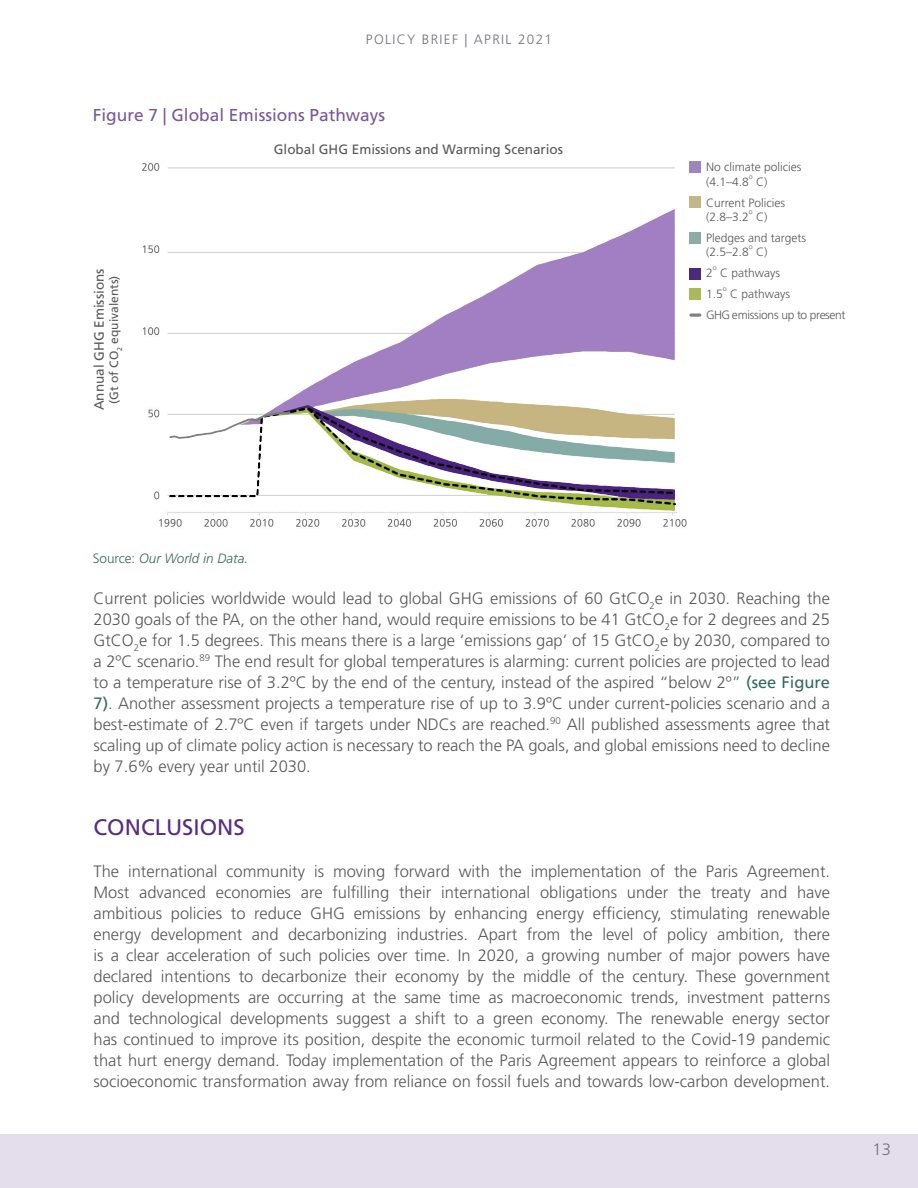
<style>
.page{position:relative;width:918px;height:1188px;background:#fff}
.page>*{position:absolute;margin:0;border:0;box-sizing:border-box;transform-origin:0 0}
.t1{font:22.5px "Frutiger";color:#572d83}
.t2{font:17.25px "Frutiger";color:#79579c}
.t3{font:300 16.5px/21px "Frutiger";color:#57585a;text-align:justify}
.t4{font:300 16.5px "Frutiger";color:#737278}
.t5{font:13.5px "Frutiger";color:#57585a}
.t6{font:italic 300 13.5px "Frutiger";color:#356b60}
.t7{font:300 13.5px "Frutiger";letter-spacing:.1em;color:#737278}
.t8{font:300 12px/14.4px "Frutiger";color:#57585a}
.t9{font:300 12px "Frutiger";letter-spacing:-.03em;color:#57585a}
.t10{font:12px "Frutiger";color:#57585a}
.t11{font:300 7.05px "Frutiger";color:#57585a}
.s1{font-style:normal}
.s2{font-weight:400;color:#356b60}
</style>
<div class="page">
<div style="left:0;top:1134px;width:918px;height:54px;background:#e4ddeb"></div>
<img style="left:142px;top:163px;width:552px;height:364px">
<div style="left:689px;top:161px;width:12px;height:12px;background:#9d86bd"></div>
<div style="left:689px;top:196px;width:12px;height:12px;background:#c3b789"></div>
<div style="left:689px;top:232px;width:12px;height:12px;background:#8eaca6"></div>
<div style="left:689px;top:268px;width:12px;height:12px;background:#492b7e"></div>
<div style="left:689px;top:288px;width:12px;height:12px;background:#abb95a"></div>
<svg style="left:689px;top:314px;width:12px;height:3px"></svg>
<p class="t7" style="left:366px;top:31px;width:188px">POLICY BRIEF | APRIL 2021</p>
<p class="t2" style="left:93px;top:105px;width:294px">Figure 7 | Global Emissions Pathways</p>
<p class="t5" style="left:91px;top:410px;width:143px;rotate:-90deg">Annual GHG Emissions</p>
<p class="t10" style="left:107px;top:404px;width:129px;rotate:-90deg">(Gt of CO<sub>2</sub> equivalents)</p>
<p class="t5" style="left:274px;top:141px;width:291px">Global GHG Emissions and Warming Scenarios</p>
<p class="t8" style="left:706px;top:160px;width:97px">No climate policies (4.1–4.8</p>
<p class="t11" style="left:749px;top:172px;width:5px">o</p>
<p class="t8" style="left:756px;top:174px;width:13px">C)</p>
<p class="t8" style="left:706px;top:195px;width:81px">Current Policies</p>
<p class="t8" style="left:706px;top:210px;width:44px">(2.8–3.2</p>
<p class="t11" style="left:749px;top:208px;width:5px">o</p>
<p class="t8" style="left:756px;top:210px;width:13px">C)</p>
<p class="t8" style="left:706px;top:231px;width:102px">Pledges and targets</p>
<p class="t8" style="left:706px;top:245px;width:44px">(2.5–2.8</p>
<p class="t11" style="left:749px;top:243px;width:5px">o</p>
<p class="t8" style="left:756px;top:245px;width:13px">C)</p>
<p class="t8" style="left:706px;top:266px;width:8px">2</p>
<p class="t11" style="left:713px;top:264px;width:5px">o</p>
<p class="t8" style="left:720px;top:266px;width:62px">C pathways</p>
<p class="t8" style="left:706px;top:287px;width:18px">1.5</p>
<p class="t11" style="left:723px;top:285px;width:5px">o</p>
<p class="t8" style="left:730px;top:287px;width:62px">C pathways</p>
<p class="t9" style="left:706px;top:308px;width:141px">GHG emissions up to present</p>
<p class="t6" style="left:93px;top:550px;width:157px"><span class="s1">Source:</span> Our World in Data.</p>
<p class="t3" style="left:94px;top:588px;width:738px">Current policies worldwide would lead to global GHG emissions of 60 GtCO<sub>2</sub>e in 2030. Reaching the 2030 goals of the PA, on the other hand, would require emissions to be 41 GtCO<sub>2</sub>e for 2 degrees and 25<br>GtCO<sub>2</sub>e for 1.5 degrees. This means there is a large ‘emissions gap’ of 15 GtCO<sub>2</sub>e by 2030, compared to a 2ºC scenario.<sup>89</sup> The end result for global temperatures is alarming: current policies are projected to lead to a temperature rise of 3.2ºC by the end of the century, instead of the aspired “below 2º” <span class="s2">(see Figure 7)</span>. Another assessment projects a temperature rise of up to 3.9ºC under current-policies scenario and a best-estimate of 2.7ºC even if targets under NDCs are reached.<sup>90</sup> All published assessments agree that scaling up of climate policy action is necessary to reach the PA goals, and global emissions need to decline by 7.6% every year until 2030.</p>
<p class="t1" style="left:94px;top:814px;width:153px">CONCLUSIONS</p>
<p class="t3" style="left:94px;top:861px;width:738px">The international community is moving forward with the implementation of the Paris Agreement.<br>Most advanced economies are fulfilling their international obligations under the treaty and have ambitious policies to reduce GHG emissions by enhancing energy efficiency, stimulating renewable energy development and decarbonizing industries. Apart from the level of policy ambition, there is a clear acceleration of such policies over time. In 2020, a growing number of major powers have declared intentions to decarbonize their economy by the middle of the century. These government policy developments are occurring at the same time as macroeconomic trends, investment patterns and technological developments suggest a shift to a green economy. The renewable energy sector has continued to improve its position, despite the economic turmoil related to the Covid-19 pandemic that hurt energy demand. Today implementation of the Paris Agreement appears to reinforce a global socioeconomic transformation away from reliance on fossil fuels and towards low-carbon development.</p>
<p class="t4" style="left:873px;top:1140px;width:20px">13</p>
</div>
